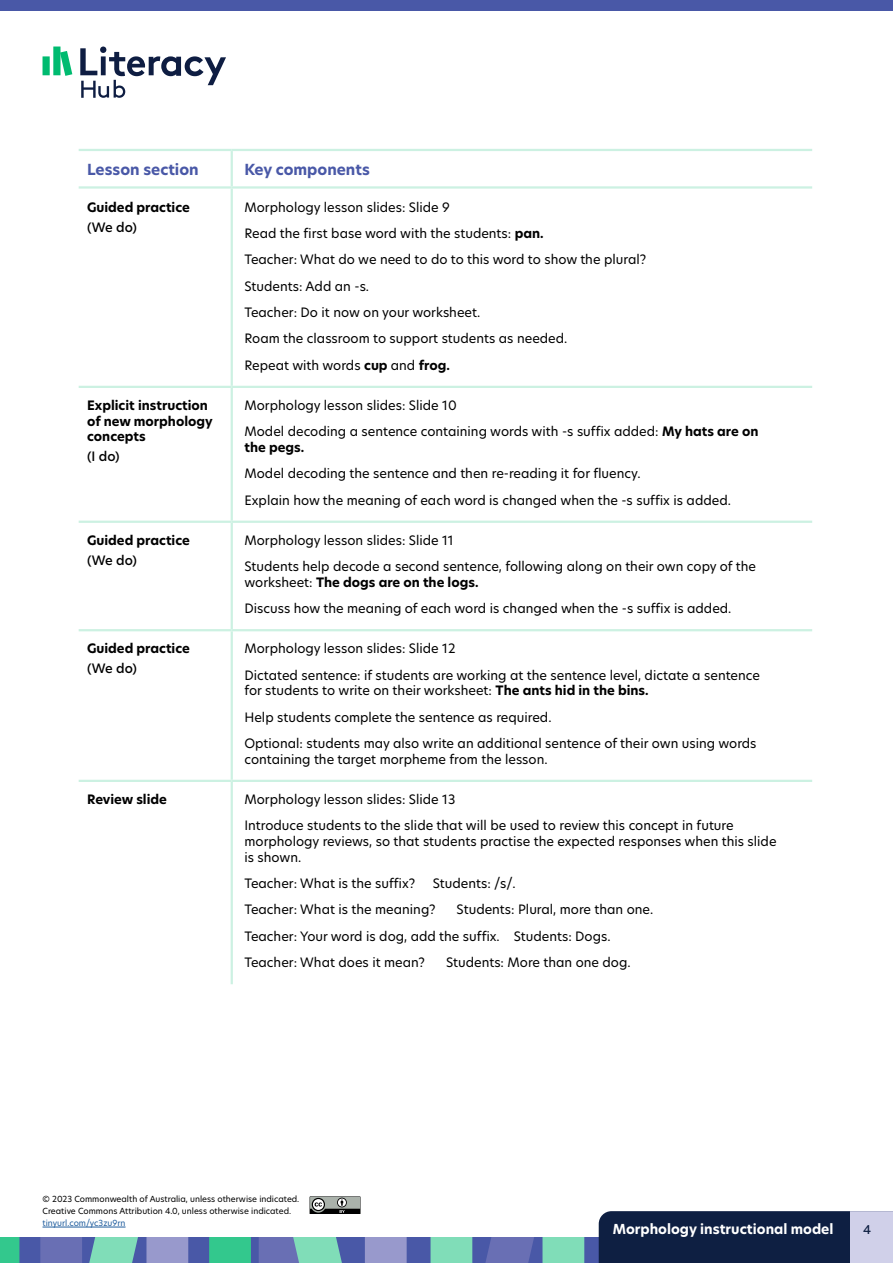
<style>
.page{position:relative;width:893px;height:1263px;background:#fff}
.page>*{position:absolute;margin:0;border:0;box-sizing:border-box;transform-origin:0 0}
.t1{font:700 15px "New Hero";color:#4958a7}
.t2{font:700 13.5px "New Hero";color:#fff}
.t3{font:12.75px/26.4px "New Hero";color:#000}
.t4{font:700 12.75px "New Hero";color:#000}
.t5{font:500 12.75px "New Hero";color:#000}
.t6{font:500 12px "New Hero";color:#0e1f42}
.t7{font:8.25px/12px "New Hero";color:#000}
.t8{font:8.25px "New Hero";color:#215e9e}
.s1{font-weight:700}
</style>
<div class="page">
<div style="left:0;top:1237px;width:893px;height:26px;background:#4958a7"></div>
<svg style="left:0;top:1237px;width:19px;height:26px"></svg>
<svg style="left:209px;top:1237px;width:42px;height:26px"></svg>
<svg style="left:40px;top:1237px;width:148px;height:26px;background:#7897b9"></svg>
<svg style="left:259px;top:1237px;width:148px;height:26px"></svg>
<svg style="left:431px;top:1237px;width:153px;height:26px"></svg>
<div style="left:599px;top:1211px;width:251px;height:52px;background:#0e1f42"></div>
<div style="left:850px;top:1211px;width:43px;height:52px;background:#d0d0e9"></div>
<div style="left:0;top:0;width:893px;height:11px;background:#4958a7"></div>
<svg style="left:80px;top:47px;width:146px;height:51px"></svg>
<svg style="left:43px;top:47px;width:29px;height:29px"></svg>
<svg style="left:310px;top:1196px;width:51px;height:18px"></svg>
<hr style="left:43px;top:1227px;width:83px;height:1px;background:#215e9e">
<hr style="left:79px;top:149px;width:153px;height:2px;background:#ccf1e2">
<hr style="left:232px;top:149px;width:580px;height:2px;background:#ccf1e2">
<hr style="left:231px;top:151px;width:2px;height:35px;background:#ccf1e2">
<hr style="left:79px;top:186px;width:153px;height:3px;background:#ccf1e2">
<hr style="left:232px;top:186px;width:580px;height:3px;background:#ccf1e2">
<hr style="left:231px;top:189px;width:2px;height:197px;background:#ccf1e2">
<hr style="left:79px;top:386px;width:153px;height:2px;background:#ccf1e2">
<hr style="left:232px;top:386px;width:580px;height:2px;background:#ccf1e2">
<hr style="left:231px;top:388px;width:2px;height:133px;background:#ccf1e2">
<hr style="left:79px;top:521px;width:153px;height:2px;background:#ccf1e2">
<hr style="left:232px;top:521px;width:580px;height:2px;background:#ccf1e2">
<hr style="left:231px;top:523px;width:2px;height:106px;background:#ccf1e2">
<hr style="left:79px;top:629px;width:153px;height:2px;background:#ccf1e2">
<hr style="left:232px;top:629px;width:580px;height:2px;background:#ccf1e2">
<hr style="left:231px;top:631px;width:2px;height:149px;background:#ccf1e2">
<hr style="left:79px;top:780px;width:153px;height:2px;background:#ccf1e2">
<hr style="left:232px;top:780px;width:580px;height:2px;background:#ccf1e2">
<hr style="left:231px;top:782px;width:2px;height:202px;background:#ccf1e2">
<p class="t1" style="left:87px;top:159px;width:113px">Lesson section</p>
<p class="t1" style="left:244px;top:159px;width:127px">Key components</p>
<p class="t4" style="left:87px;top:198px;width:104px">Guided practice</p>
<p class="t3" style="left:244px;top:193px;width:207px">Morphology lesson slides: Slide 9</p>
<p class="t5" style="left:87px;top:218px;width:51px">(We do)</p>
<p class="t3" style="left:244px;top:220px;width:403px">Read the frst base word with the students: <span class="s1">pan.<br></span>Teacher: What do we need to do to this word to show the plural?<br>Students: Add an -s.<br>Teacher: Do it now on your worksheet.<br>Roam the classroom to support students as needed.<br>Repeat with words <span class="s1">cup</span> and <span class="s1">frog.</span></p>
<p class="t4" style="left:87px;top:396px;width:122px">Explicit instruction</p>
<p class="t3" style="left:244px;top:392px;width:214px">Morphology lesson slides: Slide 10</p>
<p class="t4" style="left:87px;top:412px;width:127px">of new morphology</p>
<p class="t4" style="left:87px;top:428px;width:60px">concepts</p>
<p class="t3" style="left:244px;top:418px;width:515px">Model decoding a sentence containing words with -s suffx added: <span class="s1">My hats are on</span></p>
<p class="t5" style="left:87px;top:448px;width:34px">(I do)</p>
<p class="t3" style="left:244px;top:434px;width:488px"><span class="s1">the pegs.<br></span>Model decoding the sentence and then re-reading it for fuency.<br>Explain how the meaning of each word is changed when the -s suffx is added.</p>
<p class="t4" style="left:87px;top:531px;width:104px">Guided practice</p>
<p class="t3" style="left:244px;top:527px;width:211px">Morphology lesson slides: Slide 11</p>
<p class="t5" style="left:87px;top:551px;width:51px">(We do)</p>
<p class="t3" style="left:244px;top:558px;width:513px;line-height:15.8px">Students help decode a second sentence, following along on their own copy of the worksheet: <span class="s1">The dogs are on the logs.</span></p>
<p class="t3" style="left:244px;top:595px;width:488px">Discuss how the meaning of each word is changed when the -s suffx is added.</p>
<p class="t4" style="left:87px;top:640px;width:104px">Guided practice</p>
<p class="t3" style="left:244px;top:635px;width:213px">Morphology lesson slides: Slide 12</p>
<p class="t5" style="left:87px;top:660px;width:51px">(We do)</p>
<p class="t3" style="left:244px;top:667px;width:517px;line-height:15.8px">Dictated sentence: if students are working at the sentence level, dictate a sentence for students to write on their worksheet: <span class="s1">The ants hid in the bins.</span></p>
<p class="t3" style="left:244px;top:703px;width:514px">Help students complete the sentence as required.<br>Optional: students may also write an additional sentence of their own using words</p>
<p class="t3" style="left:244px;top:746px;width:305px">containing the target morpheme from the lesson.</p>
<p class="t4" style="left:87px;top:790px;width:81px">Review slide</p>
<p class="t3" style="left:244px;top:786px;width:491px">Morphology lesson slides: Slide 13<br>Introduce students to the slide that will be used to review this concept in future</p>
<p class="t3" style="left:244px;top:833px;width:534px;line-height:15.8px">morphology reviews, so that students practise the expected responses when this slide is shown.</p>
<p class="t3" style="left:244px;top:870px;width:172px">Teacher: What is the suffx?</p>
<p class="t3" style="left:244px;top:870px;width:273px;text-indent:188px">Students: /s/.<br>Teacher: What is the meaning?</p>
<p class="t3" style="left:244px;top:896px;width:410px;text-indent:212px">Students: Plural, more than one.<br>Teacher: Your word is dog, add the suffx. Students: Dogs.<br>Teacher: What does it mean?</p>
<p class="t3" style="left:446px;top:949px;width:186px">Students: More than one dog.</p>
<p class="t7" style="left:43px;top:1193px;width:258px">© 2023 Commonwealth of Australia, unless otherwise indicated.<br>Creative Commons Attribution 4.0, unless otherwise indicated.</p>
<p class="t8" style="left:43px;top:1217px;width:85px">tinyurl.com/yc3zu9rn</p>
<p class="t2" style="left:613px;top:1220px;width:222px">Morphology instructional model</p>
<p class="t6" style="left:863px;top:1221px;width:10px">4</p>
</div>
